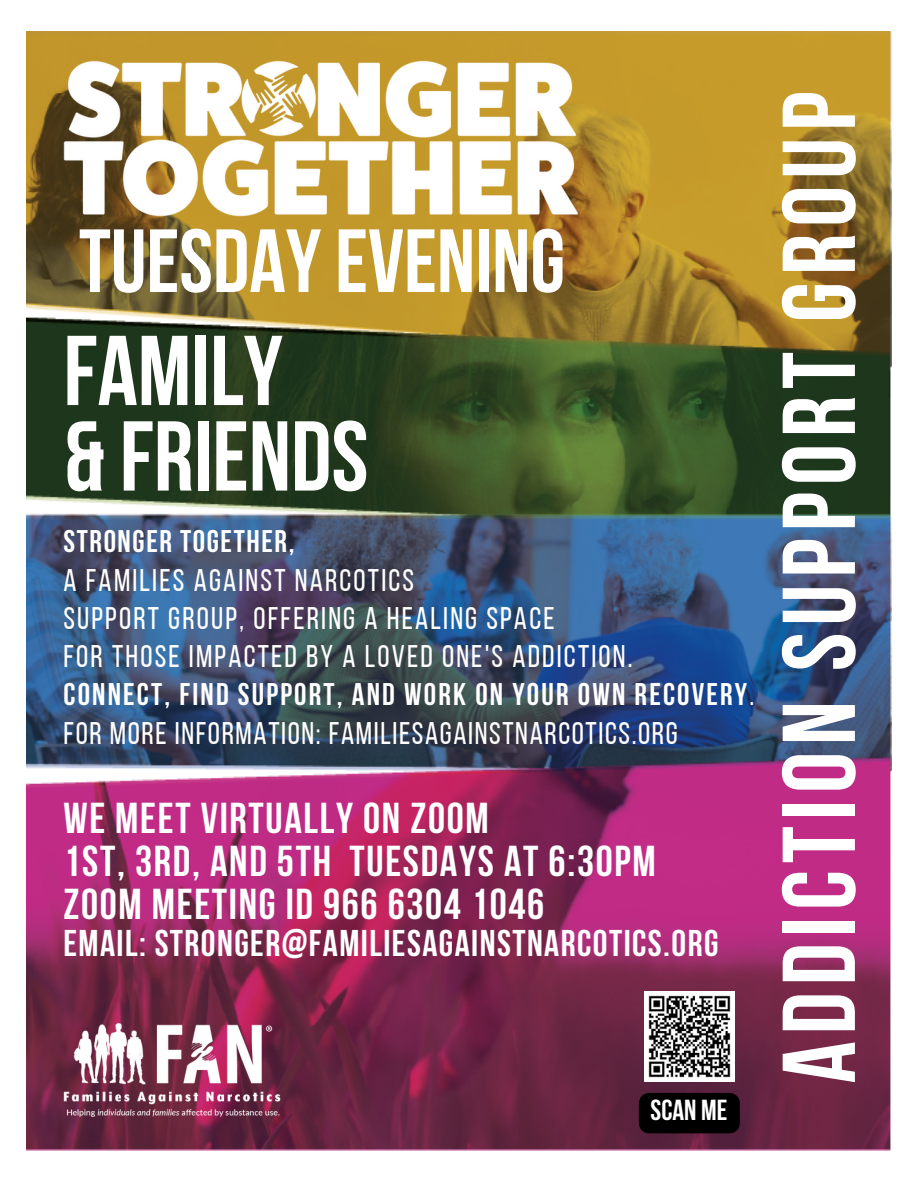
<style>
.page{position:relative;width:918px;height:1188px;background:#fff}
.page>*{position:absolute;margin:0;border:0;box-sizing:border-box;transform-origin:0 0}
.t1{font:700 103.2px "Bebas Neue";letter-spacing:.065em;color:#fff}
.t2{font:700 99px "Bebas Neue";color:#fff}
.t3{font:700 89.55px "Bebas Neue";color:#fff}
.t4{font:700 43.05px "Bebas Neue";letter-spacing:.04em;color:#fff}
.t5{font:700 37.05px "Bebas Neue";letter-spacing:.04em;color:#fff}
.t6{font:31.2px "Bebas Neue";letter-spacing:.07em;color:#fff}
.t7{font:31.2px "Bebas Neue";letter-spacing:.05em;color:#fff}
.t8{font:700 31.2px "Bebas Neue";letter-spacing:.07em;color:#fff}
.t9{font:700 31.2px "Bebas Neue";letter-spacing:.05em;color:#fff}
.t10{font:700 28.8px "Bebas Neue";color:#fff}
.s1{font-weight:400}
</style>
<div class="page">
<img style="left:26px;top:31px;width:865px;height:1120px">
<img style="left:63px;top:60px;width:516px;height:156px">
<img style="left:63px;top:1023px;width:220px;height:95px">
<img style="left:644px;top:992px;width:90px;height:90px">
<div style="left:639px;top:1093px;width:101px;height:40px;background:#000;border-radius:10px"></div>
<p class="t3" style="left:79px;top:225px;width:488px">TUESDAYEVENING</p>
<p class="t2" style="left:63px;top:331px;width:221px">FAMILY</p>
<p class="t2" style="left:63px;top:416px;width:306px">&amp; FRIENDS</p>
<p class="t9" style="left:63px;top:529px;width:232px">STRONGER TOGETHER,</p>
<p class="t6" style="left:63px;top:567px;width:352px">A FAMILIES AGAINST NARCOTICS</p>
<p class="t6" style="left:63px;top:605px;width:493px">SUPPORT GROUP, OFFERING A HEALING SPACE</p>
<p class="t6" style="left:63px;top:644px;width:571px">FOR THOSE IMPACTED BY A LOVED ONE'S ADDICTION.</p>
<p class="t8" style="left:63px;top:682px;width:692px">CONNECT, FIND SUPPORT, AND WORK ON YOUR OWN RECOVERY<span class="s1">.</span></p>
<p class="t7" style="left:63px;top:720px;width:616px">FOR MORE INFORMATION: FAMILIESAGAINSTNARCOTICS.ORG</p>
<p class="t4" style="left:63px;top:801px;width:427px">WE MEET VIRTUALLY ON ZOOM</p>
<p class="t4" style="left:63px;top:844px;width:594px">1ST, 3RD, AND 5TH TUESDAYS AT 6:30PM</p>
<p class="t4" style="left:63px;top:886px;width:482px">ZOOM MEETING ID 966 6304 1046</p>
<p class="t5" style="left:63px;top:928px;width:657px">EMAIL: STRONGER@FAMILIESAGAINSTNARCOTICS.ORG</p>
<p class="t10" style="left:651px;top:1099px;width:78px">SCAN ME</p>
<p class="t1" style="left:778px;top:1083px;width:993px;rotate:-90deg">ADDICTION SUPPORT GROUP</p>
</div>
